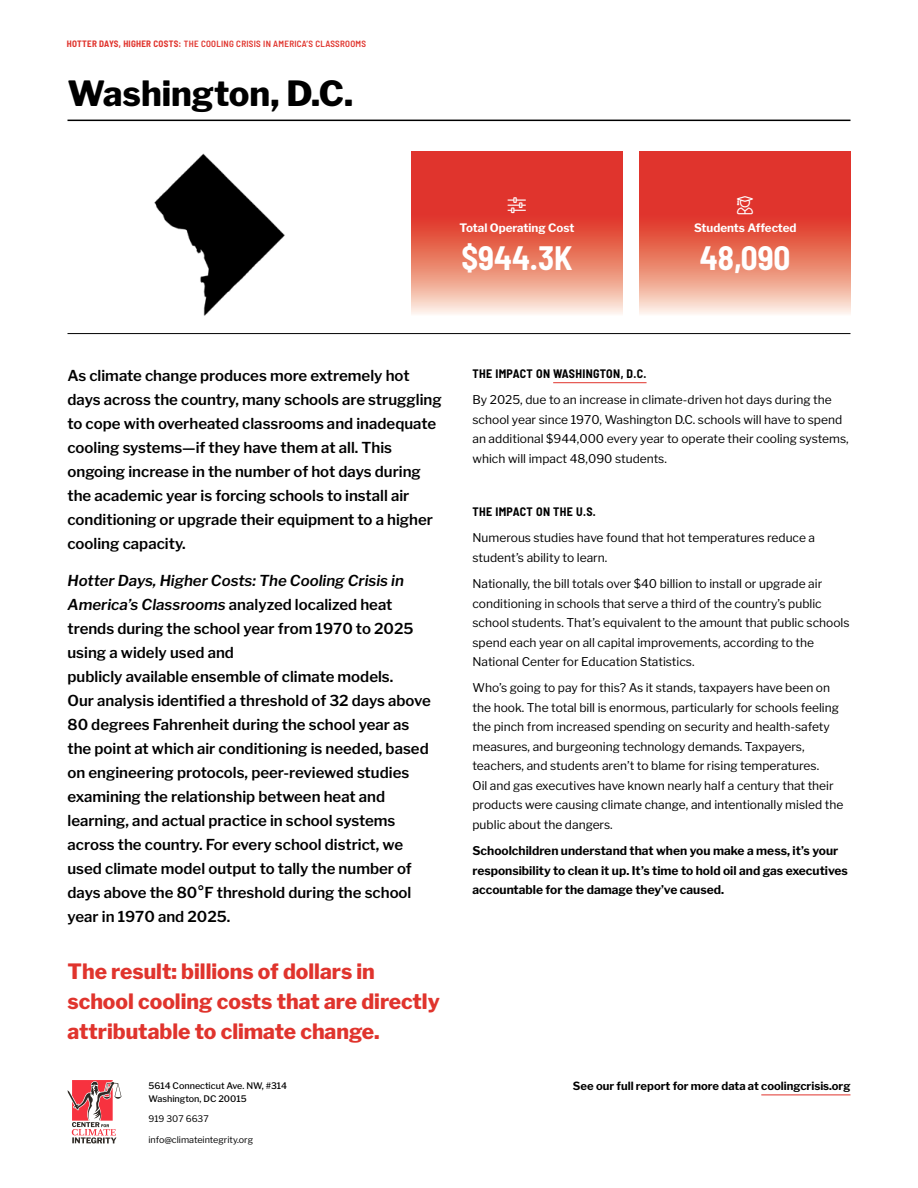
<style>
.page{position:relative;width:918px;height:1188px;background:#fff}
.page>*{position:absolute;margin:0;border:0;box-sizing:border-box;transform-origin:0 0}
.Large_State_Name{font:800 34.5px "Libre Franklin";color:#000}
.Stat{font:700 semi-condensed 33px "Barlow";color:#fff}
.Intro_Result__red{font:800 21px/30px "Libre Franklin";color:#e0342d}
.Intro_Text{font:600 15px/24px "Libre Franklin";color:#000}
.Body_Text{font:12px/19.5px "Libre Franklin";color:#000}
.Body_Text-2{font:700 12px/19.5px "Libre Franklin";color:#000}
.Subhead_2{font:700 semi-condensed 12px "Barlow";letter-spacing:.03em;color:#000}
.Stat_Body{font:700 11.55px "Libre Franklin";color:#fff}
.t1{font:700 11.25px "Libre Franklin";color:#000}
.t2{font:600 semi-condensed 9px "Barlow";letter-spacing:.03em;color:#e0342d}
.t3{font:500 9px/13.5px "Libre Franklin";color:#000}
.t4{font:9px "Libre Franklin";color:#000}
.s1{font-weight:700}
.s2{font-style:italic}
</style>
<div class="page">
<hr style="left:553px;top:382px;width:94px;height:1px;background:#e0342d">
<svg style="left:640px;top:151px;width:210px;height:163px;background:#e7685a"></svg>
<svg style="left:412px;top:151px;width:210px;height:163px;background:#e7685a"></svg>
<hr style="left:68px;top:120px;width:782px;height:1px;background:#000">
<hr style="left:68px;top:333px;width:782px;height:1px;background:#000">
<img style="left:154px;top:153px;width:131px;height:163px">
<svg style="left:68px;top:1080px;width:53px;height:63px"></svg>
<hr style="left:761px;top:1095px;width:90px;height:1px;background:#e0342d">
<svg style="left:737px;top:196px;width:16px;height:18px"></svg>
<svg style="left:508px;top:197px;width:18px;height:16px"></svg>
<p class="t2" style="left:67px;top:38px;width:301px"><span class="s1">HOTTER DAYS, HIGHER COSTS:</span> THE COOLING CRISIS IN AMERICA’S CLASSROOMS</p>
<p class="Large_State_Name" style="left:68px;top:67px;width:287px">Washington, D.C.</p>
<p class="Stat_Body" style="left:460px;top:219px;width:116px">Total Operating Cost</p>
<p class="Stat" style="left:461px;top:234px;width:113px">$944.3K</p>
<p class="Stat_Body" style="left:694px;top:219px;width:104px">Students Affected</p>
<p class="Stat" style="left:700px;top:234px;width:92px">48,090</p>
<p class="Intro_Text" style="left:68px;top:362px;width:376px">As climate change produces more extremely hot days across the country, many schools are struggling to cope with overheated classrooms and inadequate cooling systems—if they have them at all. This ongoing increase in the number of hot days during the academic year is forcing schools to install air conditioning or upgrade their equipment to a higher cooling capacity.</p>
<p class="Intro_Text" style="left:68px;top:567px;width:365px"><span class="s2">Hotter Days, Higher Costs: The Cooling Crisis in America’s Classrooms</span> analyzed localized heat trends during the school year from 1970 to 2025 using a widely used and<br>publicly available ensemble of climate models.<br>Our analysis identified a threshold of 32 days above 80 degrees Fahrenheit during the school year as the point at which air conditioning is needed, based on engineering protocols, peer-reviewed studies examining the relationship between heat and learning, and actual practice in school systems across the country. For every school district, we used climate model output to tally the number of days above the 80°F threshold during the school year in 1970 and 2025.</p>
<p class="Intro_Result__red" style="left:68px;top:955px;width:374px">The result: billions of dollars in school cooling costs that are directly attributable to climate change.</p>
<p class="t3" style="left:148px;top:1078px;width:140px">5614 Connecticut Ave. NW, #314<br>Washington, DC 20015</p>
<p class="t4" style="left:148px;top:1112px;width:62px">919 307 6637</p>
<p class="t4" style="left:148px;top:1132px;width:106px">info@climateintegrity.org</p>
<p class="Subhead_2" style="left:472px;top:365px;width:176px">THE IMPACT ON WASHINGTON, D.C.</p>
<p class="Body_Text" style="left:472px;top:389px;width:378px">By 2025, due to an increase in climate-driven hot days during the school year since 1970, Washington D.C. schools will have to spend an additional $944,000 every year to operate their cooling systems, which will impact 48,090 students.</p>
<p class="Subhead_2" style="left:472px;top:503px;width:125px">THE IMPACT ON THE U.S.</p>
<p class="Body_Text" style="left:472px;top:527px;width:344px">Numerous studies have found that hot temperatures reduce a student’s ability to learn.</p>
<p class="Body_Text" style="left:472px;top:573px;width:379px">Nationally, the bill totals over $40 billion to install or upgrade air conditioning in schools that serve a third of the country’s public school students. That’s equivalent to the amount that public schools spend each year on all capital improvements, according to the National Center for Education Statistics.</p>
<p class="Body_Text" style="left:472px;top:677px;width:372px">Who’s going to pay for this? As it stands, taxpayers have been on the hook. The total bill is enormous, particularly for schools feeling the pinch from increased spending on security and health-safety measures, and burgeoning technology demands. Taxpayers, teachers, and students aren’t to blame for rising temperatures.<br>Oil and gas executives have known nearly half a century that their products were causing climate change, and intentionally misled the public about the dangers.</p>
<p class="Body_Text-2" style="left:472px;top:840px;width:377px">Schoolchildren understand that when you make a mess, it’s your responsibility to clean it up. It’s time to hold oil and gas executives accountable for the damage they’ve caused.</p>
<p class="t1" style="left:573px;top:1077px;width:279px">See our full report for more data at coolingcrisis.org</p>
</div>
